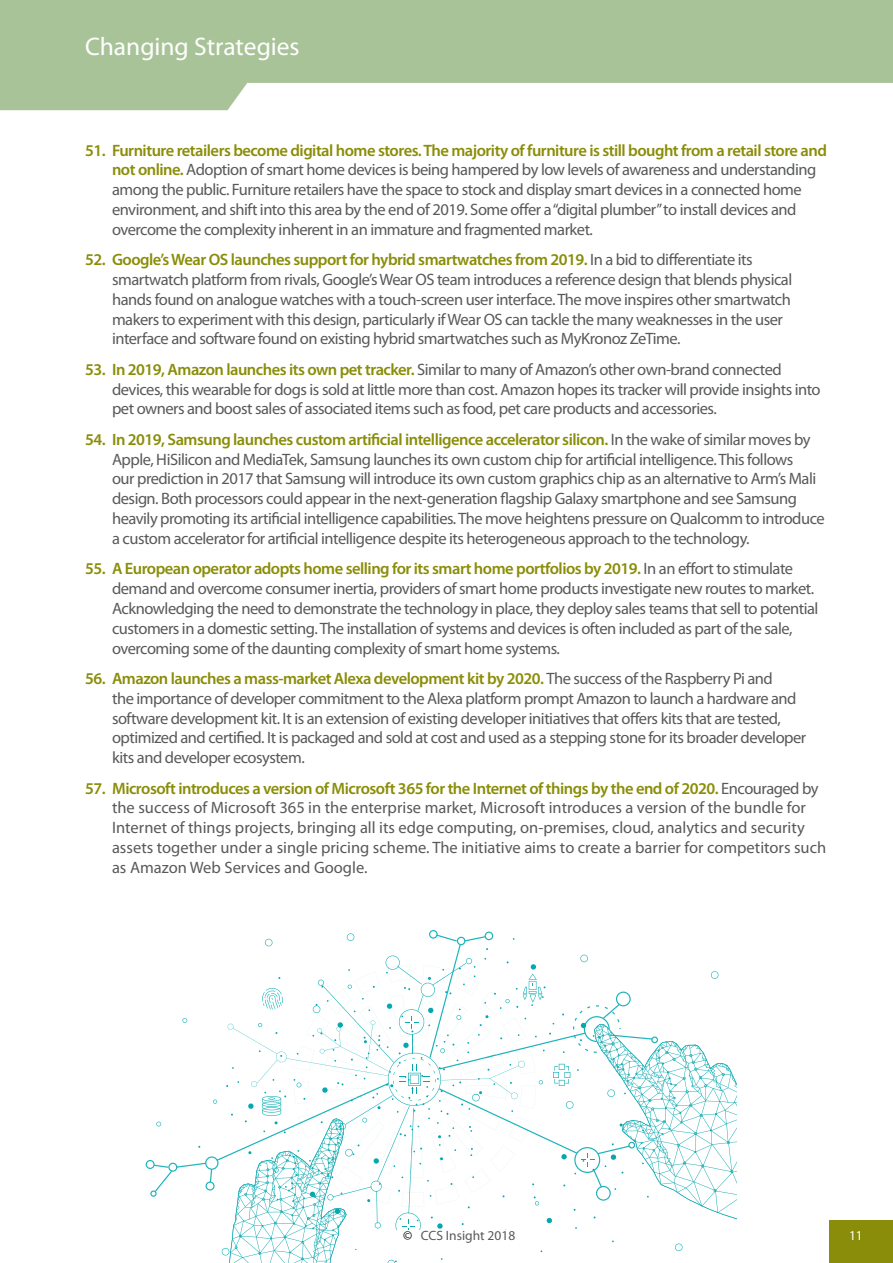
<style>
.page{position:relative;width:893px;height:1263px;background:#fff}
.page>*{position:absolute;margin:0;border:0;box-sizing:border-box;transform-origin:0 0}
.t1{font:25.5px "Myriad Pro";color:#fff}
.t2{font:16.5px/19.8px "Myriad Pro";letter-spacing:-.03em;color:#58595b}
.t3{font:16.5px/19.8px "Myriad Pro";color:#58595b}
.t4{font:13.5px "Myriad Pro";color:#58595b}
.t5{font:13.5px "Myriad Pro";color:#fff}
.s1{font-weight:600;color:#8a8d08}
.s2{color:#000}
</style>
<div class="page">
<svg style="left:0;top:0;width:893px;height:110px;fill:#a9c398"></svg>
<div style="left:829px;top:1220px;width:64px;height:43px;background:#8a8d09"></div>
<svg style="left:146px;top:930px;width:591px;height:333px"></svg>
<div style="left:347px;top:1230px;width:225px;height:19px;background:#fff"></div>
<h1 class="t1" style="left:85px;top:30px;width:216px">Changing Strategies</h1>
<p class="t2" style="left:112px;top:140px;width:716px;text-indent:-27px"><span class="s1">51. Furniture retailers become digital home stores. The majority of furniture is still bought from a retail store and not online.</span> Adoption of smart home devices is being hampered by low levels of awareness and understanding among the public. Furniture retailers have the space to stock and display smart devices in a connected home environment, and shift into this area by the end of 2019. Some offer a “digital plumber” to install devices and overcome the complexity inherent in an immature and fragmented market.</p>
<p class="t2" style="left:112px;top:249px;width:682px;text-indent:-27px"><span class="s1">52. Google’s Wear OS launches support for hybrid smartwatches from 2019.</span> In a bid to differentiate its smartwatch platform from rivals, Google’s Wear OS team introduces a reference design that blends physical hands found on analogue watches with a touch-screen user interface. The move inspires other smartwatch makers to experiment with this design, particularly if Wear OS can tackle the many weaknesses in the user interface and software found on existing hybrid smartwatches such as MyKronoz ZeTime.</p>
<p class="t2" style="left:112px;top:359px;width:710px;text-indent:-27px"><span class="s1">53. In 2019, Amazon launches its own pet tracker.</span> Similar to many of Amazon’s other own-brand connected devices, this wearable for dogs is sold at little more than cost. Amazon hopes its tracker will provide insights into pet owners and boost sales of associated items such as food, pet care products and accessories.</p>
<p class="t2" style="left:112px;top:429px;width:714px;text-indent:-27px"><span class="s1">54. In 2019, Samsung launches custom artificial intelligence accelerator silicon.</span> In the wake of similar moves by Apple, HiSilicon and MediaTek, Samsung launches its own custom chip for artificial intelligence. This follows<br>our prediction in 2017 that Samsung will introduce its own custom graphics chip as an alternative to Arm’s Mali design. Both processors could appear in the next-generation flagship Galaxy smartphone and see Samsung heavily promoting its artificial intelligence capabilities. The move heightens pressure on Qualcomm to introduce a custom accelerator for artificial intelligence despite its heterogeneous approach to the technology.</p>
<p class="t2" style="left:112px;top:559px;width:708px;text-indent:-27px"><span class="s1">55. A European operator adopts home selling for its smart home portfolios by 2019.</span> In an effort to stimulate demand and overcome consumer inertia, providers of smart home products investigate new routes to market.<br>Acknowledging the need to demonstrate the technology in place, they deploy sales teams that sell to potential customers in a domestic setting. The installation of systems and devices is often included as part of the sale, overcoming some of the daunting complexity of smart home systems.</p>
<p class="t2" style="left:112px;top:668px;width:696px;text-indent:-27px"><span class="s1">56. Amazon launches a mass-market Alexa development kit by 2020.</span> The success of the Raspberry Pi and<br>the importance of developer commitment to the Alexa platform prompt Amazon to launch a hardware and software development kit. It is an extension of existing developer initiatives that offers kits that are tested, optimized and certified. It is packaged and sold at cost and used as a stepping stone for its broader developer kits and developer ecosystem.</p>
<p class="t3" style="left:112px;top:778px;width:716px;text-indent:-27px"><span class="s1">57. Microsoft introduces a version of Microsoft 365 for the Internet of things by the end of 2020.</span> Encouraged by the success of Microsoft 365 in the enterprise market, Microsoft introduces a version of the bundle for Internet of things projects, bringing all its edge computing, on-premises, cloud, analytics and security assets together under a single pricing scheme. The initiative aims to create a barrier for competitors such as Amazon Web Services and Google.</p>
<p class="t4" style="left:403px;top:1227px;width:113px"><span class="s2">©</span> CCS Insight 2018</p>
<p class="t5" style="left:849px;top:1227px;width:15px">11</p>
</div>
